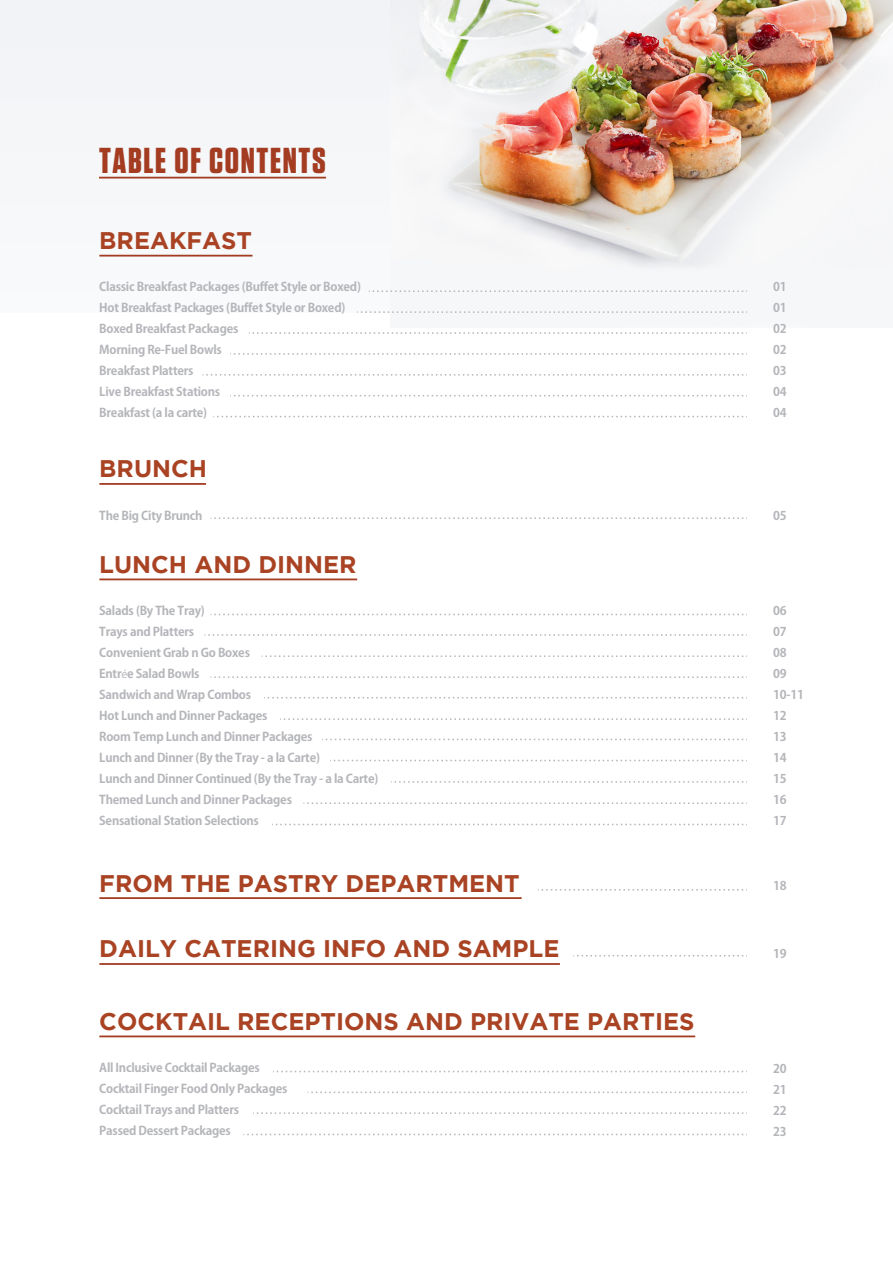
<style>
.page{position:relative;width:893px;height:1263px;background:#fff}
.page>*{position:absolute;margin:0;border:0;box-sizing:border-box;transform-origin:0 0}
.t1{font:700 36px "Tungsten";letter-spacing:.045em;color:#a43c22}
.t2{font:700 24px "Gotham";color:#a94323}
.t3{font:700 12px/21px "Adobe Gothic Std";letter-spacing:-.02em;color:#b5b6ba}
.s1{font-family:"Myriad Pro";font-weight:400}
</style>
<div class="page">
<div style="left:0;top:0;width:405px;height:312px;background:#f5f7f8"></div>
<img style="left:405px;top:0;width:488px;height:271px">
<hr style="left:99px;top:177px;width:227px;height:2px;background:#a43c22">
<hr style="left:99px;top:255px;width:153px;height:2px;background:#a43c22">
<hr style="left:99px;top:483px;width:107px;height:2px;background:#a43c22">
<hr style="left:99px;top:578px;width:258px;height:2px;background:#a43c22">
<hr style="left:99px;top:1035px;width:596px;height:2px;background:#a43c22">
<hr style="left:99px;top:897px;width:423px;height:2px;background:#a43c22">
<hr style="left:99px;top:963px;width:461px;height:2px;background:#a43c22">
<svg style="left:369px;top:290px;width:378px;height:2px"></svg>
<svg style="left:357px;top:311px;width:390px;height:2px"></svg>
<svg style="left:249px;top:332px;width:498px;height:2px"></svg>
<svg style="left:230px;top:353px;width:517px;height:2px"></svg>
<svg style="left:203px;top:374px;width:544px;height:2px"></svg>
<svg style="left:230px;top:395px;width:517px;height:1px"></svg>
<svg style="left:213px;top:416px;width:534px;height:1px"></svg>
<svg style="left:210px;top:517px;width:537px;height:2px"></svg>
<svg style="left:210px;top:614px;width:537px;height:1px"></svg>
<svg style="left:273px;top:1071px;width:474px;height:1px"></svg>
<svg style="left:308px;top:1091px;width:439px;height:2px"></svg>
<svg style="left:253px;top:1112px;width:494px;height:2px"></svg>
<svg style="left:243px;top:1134px;width:504px;height:1px"></svg>
<svg style="left:205px;top:634px;width:542px;height:2px"></svg>
<svg style="left:262px;top:655px;width:485px;height:2px"></svg>
<svg style="left:210px;top:676px;width:537px;height:2px"></svg>
<svg style="left:264px;top:697px;width:483px;height:1px"></svg>
<svg style="left:280px;top:718px;width:467px;height:2px"></svg>
<svg style="left:322px;top:739px;width:425px;height:1px"></svg>
<svg style="left:330px;top:760px;width:417px;height:1px"></svg>
<svg style="left:391px;top:781px;width:356px;height:2px"></svg>
<svg style="left:538px;top:889px;width:209px;height:1px"></svg>
<svg style="left:573px;top:955px;width:174px;height:1px"></svg>
<svg style="left:303px;top:802px;width:444px;height:2px"></svg>
<svg style="left:272px;top:824px;width:475px;height:1px"></svg>
<p class="t1" style="left:99px;top:141px;width:228px">TABLE OF CONTENTS</p>
<p class="t2" style="left:99px;top:227px;width:154px">BREAKFAST</p>
<p class="t3" style="left:99px;top:277px;width:263px">Classic Breakfast Packages (Buffet Style or Boxed)<br>Hot Breakfast Packages (Buffet Style or Boxed)<br>Boxed Breakfast Packages<br>Morning Re-Fuel Bowls<br>Breakfast Platters<br>Live Breakfast Stations<br>Breakfast (a la carte)</p>
<p class="t3" style="left:773px;top:277px;width:15px;text-align:justify">01<br>01<br>02<br>02<br>03<br>04<br>04</p>
<p class="t2" style="left:99px;top:455px;width:109px">BRUNCH</p>
<p class="t3" style="left:99px;top:505px;width:105px">The Big City Brunch</p>
<p class="t2" style="left:99px;top:550px;width:259px">LUNCH AND DINNER</p>
<p class="t3" style="left:99px;top:600px;width:281px">Salads (By The Tray)<br>Trays and Platters<br>Convenient Grab n Go Boxes<br>Entr<span class="s1">é</span>e Salad Bowls<br>Sandwich and Wrap Combos<br>Hot Lunch and Dinner Packages<br>Room Temp Lunch and Dinner Packages<br>Lunch and Dinner (By the Tray - a la Carte)<br>Lunch and Dinner Continued (By the Tray - a la Carte)<br>Themed Lunch and Dinner Packages<br>Sensational Station Selections</p>
<p class="t3" style="left:773px;top:600px;width:32px">06<br>07<br>08<br>09<br>10-11<br>12<br>13<br>14<br>15<br>16<br>17</p>
<p class="t3" style="left:773px;top:505px;width:15px">05</p>
<p class="t2" style="left:99px;top:869px;width:422px">FROM THE PASTRY DEPARTMENT</p>
<p class="t2" style="left:99px;top:935px;width:462px">DAILY CATERING INFO AND SAMPLE</p>
<p class="t2" style="left:99px;top:1007px;width:597px">COCKTAIL RECEPTIONS AND PRIVATE PARTIES</p>
<p class="t3" style="left:99px;top:1057px;width:190px">All Inclusive Cocktail Packages<br>Cocktail Finger Food Only Packages<br>Cocktail Trays and Platters<br>Passed Dessert Packages</p>
<p class="t3" style="left:773px;top:875px;width:15px">18</p>
<p class="t3" style="left:773px;top:943px;width:15px">19</p>
<p class="t3" style="left:773px;top:1058px;width:15px;text-align:justify">20<br>21<br>22<br>23</p>
</div>
